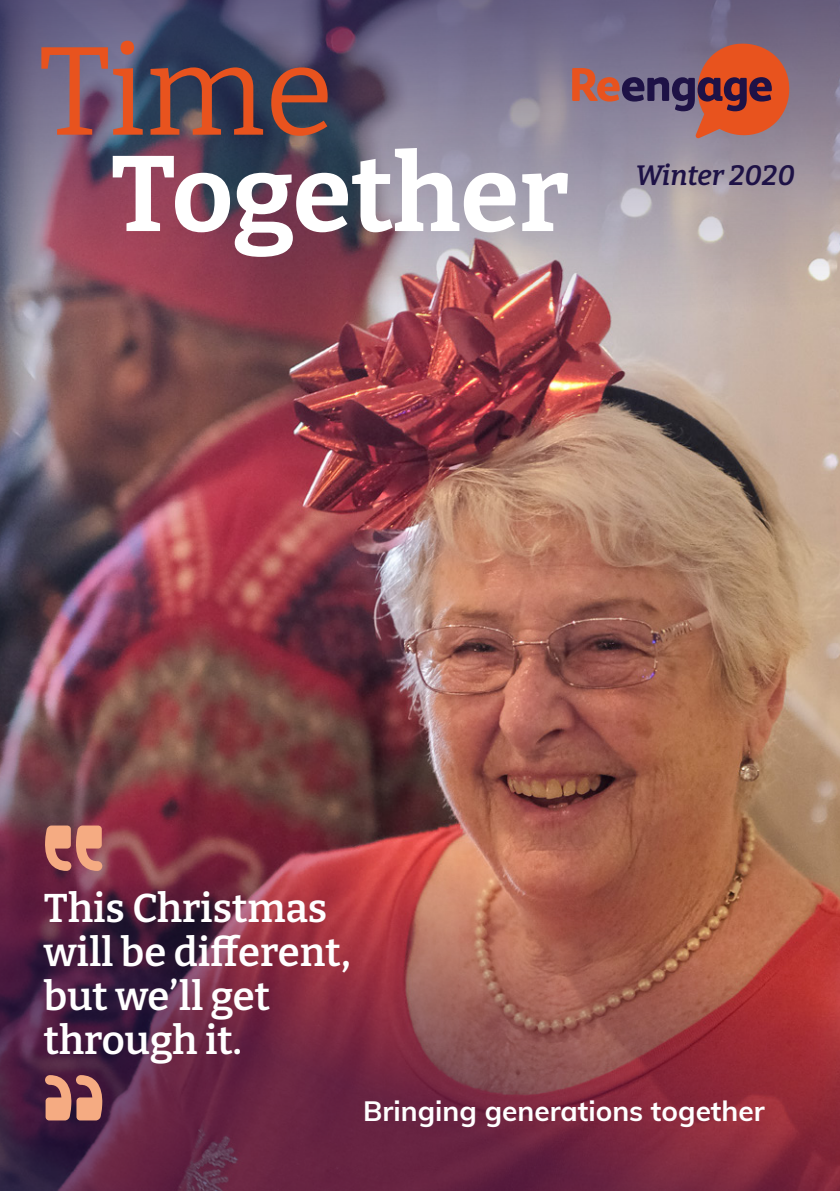
<style>
.page{position:relative;width:840px;height:1191px;background:#fff}
.page>*{position:absolute;margin:0;border:0;box-sizing:border-box;transform-origin:0 0}
.t1{font:125.2px "Bitter";color:#e8531e}
.t2{font:700 106.8px "Bitter";color:#fff}
.Quote_small{font:600 40px/44px "Bitter";color:#fff}
.t3{font:700 28px "Muli";color:#fff}
.t4{font:italic 600 28px "Bitter";color:#1e1246}
</style>
<div class="page">
<img style="left:0;top:560px;width:839px;height:65px">
<img style="left:0;top:0;width:839px;height:560px">
<img style="left:0;top:625px;width:839px;height:566px">
<svg style="left:572px;top:41px;width:219px;height:98px"></svg>
<svg style="left:45px;top:1075px;width:58px;height:45px"></svg>
<svg style="left:45px;top:825px;width:57px;height:46px"></svg>
<p class="t1" style="left:38px;top:12px;width:297px">Time</p>
<p class="t2" style="left:110px;top:126px;width:460px">Together</p>
<p class="t4" style="left:635px;top:157px;width:161px">Winter 2020</p>
<p class="Quote_small" style="left:44px;top:884px;width:308px">This Christmas will be different, but we’ll get through it.</p>
<p class="t3" style="left:363px;top:1090px;width:402px">Bringing generations together</p>
</div>
